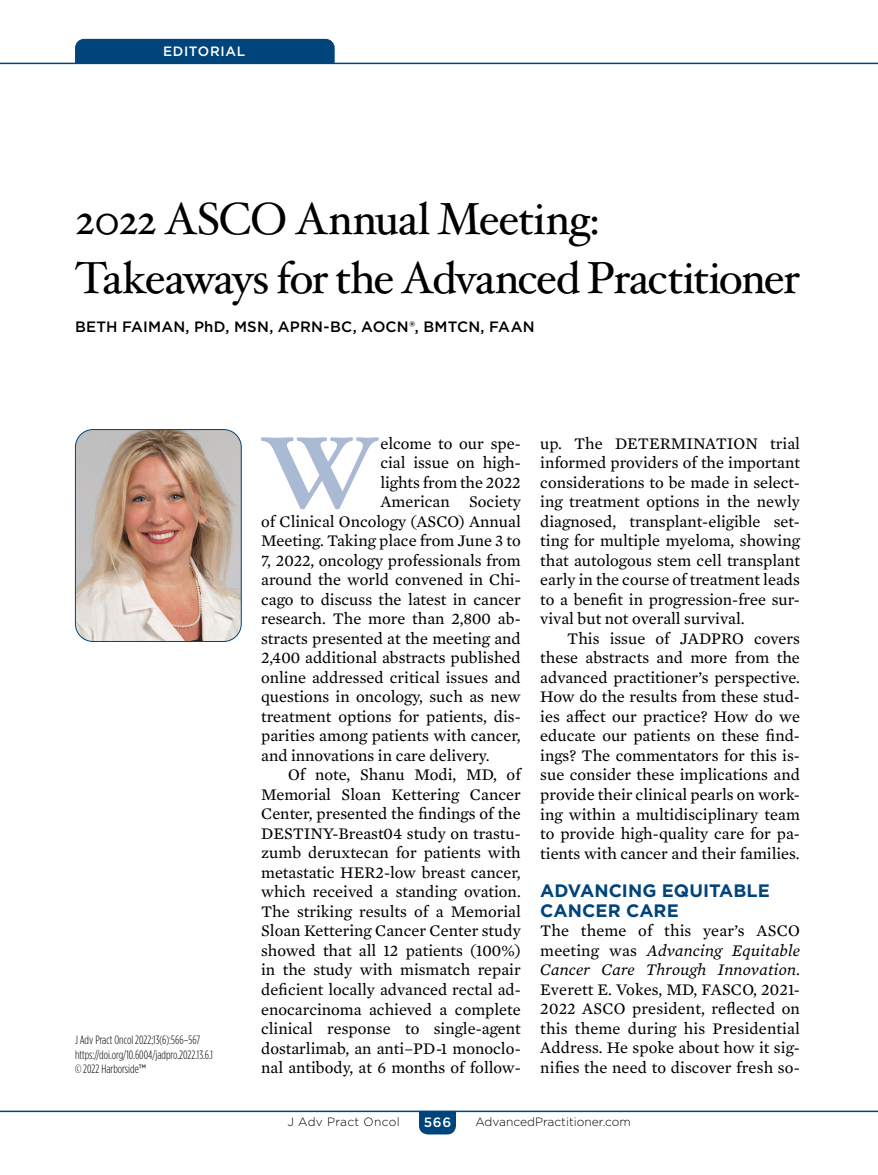
<style>
.page{position:relative;width:878px;height:1175px;background:#fff}
.page>*{position:absolute;margin:0;border:0;box-sizing:border-box;transform-origin:0 0}
.t1{font:700 101.25px "Hoefler Txt";color:#aab9d4}
.t2{font:45px/58.5px "Hoefler Txt";letter-spacing:-.03em;color:#000}
.t3{font:700 18px/19.5px "Gotham";color:#00447c}
.t4{font:16.5px/19.5px "Mercury Text G2";color:#000;text-align:justify}
.t5{font:500 15px "Gotham";letter-spacing:.01em;color:#000}
.t6{font:500 13.5px "Gotham";letter-spacing:.05em;color:#fff}
.t7{font:300 12px/14.4px "Gotham Condensed";color:#000}
.t8{font:300 12px "Gotham";color:#000}
.t9{font:300 12px "Gotham";letter-spacing:.025em;color:#000}
.s1{font-family:"Gotham Narrow";font-weight:400}
.s2{font-style:italic}
</style>
<div class="page">
<hr style="left:0;top:1110px;width:878px;height:2px;background:#00447c">
<svg style="left:419px;top:1110px;width:37px;height:24px"></svg>
<hr style="left:0;top:63px;width:878px;height:1px;background:#00447c">
<div style="left:75px;top:39px;width:259px;height:24px;background:#00447c"></div>
<img style="left:75px;top:429px;width:166px;height:212px">
<div style="left:75px;top:429px;width:167px;height:213px;border:1px solid #00447c;border-radius:18px"></div>
<p class="t6" style="left:163px;top:43px;width:84px">EDITORIAL</p>
<h2 class="t2" style="left:75px;top:189px;width:726px">2022 ASCO Annual Meeting:<br>Takeaways for the Advanced Practitioner</h2>
<p class="t5" style="left:75px;top:316px;width:461px">BETH FAIMAN, PhD, MSN, APRN-BC, AOCN®, BMTCN, FAAN</p>
<p class="t7" style="left:75px;top:1032px;width:139px">J Adv Pract Oncol 2022;13(6):566–567 https://doi.org/10.6004/jadpro.2022.13.6.1 © 2022 Harborside<span class="s1">™</span></p>
<h1 class="t1" style="left:261px;top:410px;width:118px">W</h1>
<p class="t4" style="left:380px;top:432px;width:142px">elcome to our spe-</p>
<p class="t4" style="left:380px;top:452px;width:142px">cial issue on high-</p>
<p class="t4" style="left:380px;top:471px;width:142px">lights from the 2022</p>
<p class="t4" style="left:380px;top:491px;width:142px">American Society</p>
<p class="t4" style="left:261px;top:510px;width:261px">of Clinical Oncology (ASCO) Annual</p>
<p class="t4" style="left:261px;top:530px;width:261px">Meeting. Taking place from June 3 to</p>
<p class="t4" style="left:261px;top:549px;width:261px">7, 2022, oncology professionals from</p>
<p class="t4" style="left:261px;top:569px;width:261px">around the world convened in Chi-</p>
<p class="t4" style="left:261px;top:588px;width:261px">cago to discuss the latest in cancer</p>
<p class="t4" style="left:261px;top:608px;width:261px">research. The more than 2,800 ab-</p>
<p class="t4" style="left:261px;top:627px;width:261px">stracts presented at the meeting and</p>
<p class="t4" style="left:261px;top:647px;width:261px">2,400 additional abstracts published</p>
<p class="t4" style="left:261px;top:666px;width:261px">online addressed critical issues and</p>
<p class="t4" style="left:261px;top:686px;width:261px">questions in oncology, such as new</p>
<p class="t4" style="left:261px;top:705px;width:261px">treatment options for patients, dis-</p>
<p class="t4" style="left:261px;top:725px;width:261px">parities among patients with cancer,</p>
<p class="t4" style="left:261px;top:744px;width:230px">and innovations in care delivery.</p>
<p class="t4" style="left:288px;top:764px;width:234px">Of note, Shanu Modi, MD, of</p>
<p class="t4" style="left:261px;top:783px;width:261px">Memorial Sloan Kettering Cancer</p>
<p class="t4" style="left:261px;top:803px;width:261px">Center, presented the findings of the</p>
<p class="t4" style="left:261px;top:822px;width:261px">DESTINY-Breast04 study on trastu-</p>
<p class="t4" style="left:261px;top:842px;width:261px">zumb deruxtecan for patients with</p>
<p class="t4" style="left:261px;top:861px;width:261px">metastatic HER2-low breast cancer,</p>
<p class="t4" style="left:261px;top:881px;width:261px">which received a standing ovation.</p>
<p class="t4" style="left:261px;top:900px;width:261px">The striking results of a Memorial</p>
<p class="t4" style="left:261px;top:920px;width:261px">Sloan Kettering Cancer Center study</p>
<p class="t4" style="left:261px;top:939px;width:261px">showed that all 12 patients (100%)</p>
<p class="t4" style="left:261px;top:959px;width:261px">in the study with mismatch repair</p>
<p class="t4" style="left:261px;top:978px;width:261px">deficient locally advanced rectal ad-</p>
<p class="t4" style="left:261px;top:998px;width:261px">enocarcinoma achieved a complete</p>
<p class="t4" style="left:261px;top:1017px;width:261px">clinical response to single-agent</p>
<p class="t4" style="left:261px;top:1037px;width:261px">dostarlimab, an anti–PD-1 monoclo-</p>
<p class="t4" style="left:261px;top:1057px;width:261px">nal antibody, at 6 months of follow-</p>
<p class="t4" style="left:540px;top:433px;width:261px">up. The DETERMINATION trial informed providers of the important considerations to be made in select&shy;ing treatment options in the newly diagnosed, transplant-eligible set&shy;ting for multiple myeloma, showing that autologous stem cell transplant early in the course of treatment leads to a benefit in progression-free sur&shy;vival but not overall survival.</p>
<p class="t4" style="left:540px;top:628px;width:261px;text-indent:27px">This issue of JADPRO covers these abstracts and more from the advanced practitioner’s perspective.<br>How do the results from these stud&shy;ies affect our practice? How do we educate our patients on these find&shy;ings? The commentators for this is&shy;sue consider these implications and provide their clinical pearls on work&shy;ing within a multidisciplinary team to provide high-quality care for pa&shy;tients with cancer and their families.</p>
<p class="t3" style="left:540px;top:881px;width:231px">ADVANCING EQUITABLE<br>CANCER CARE</p>
<p class="t4" style="left:540px;top:920px;width:261px">The theme of this year’s ASCO meeting was <span class="s2">Advancing Equitable Cancer Care Through Innovation</span>.<br>Everett E. Vokes, MD, FASCO, 2021- 2022 ASCO president, reflected on this theme during his Presidential Address. He spoke about how it sig&shy;nifies the need to discover fresh so-</p>
<p class="t9" style="left:287px;top:1114px;width:114px">J Adv Pract Oncol</p>
<p class="t6" style="left:424px;top:1113px;width:29px">566</p>
<p class="t8" style="left:475px;top:1114px;width:157px">AdvancedPractitioner.com</p>
</div>
